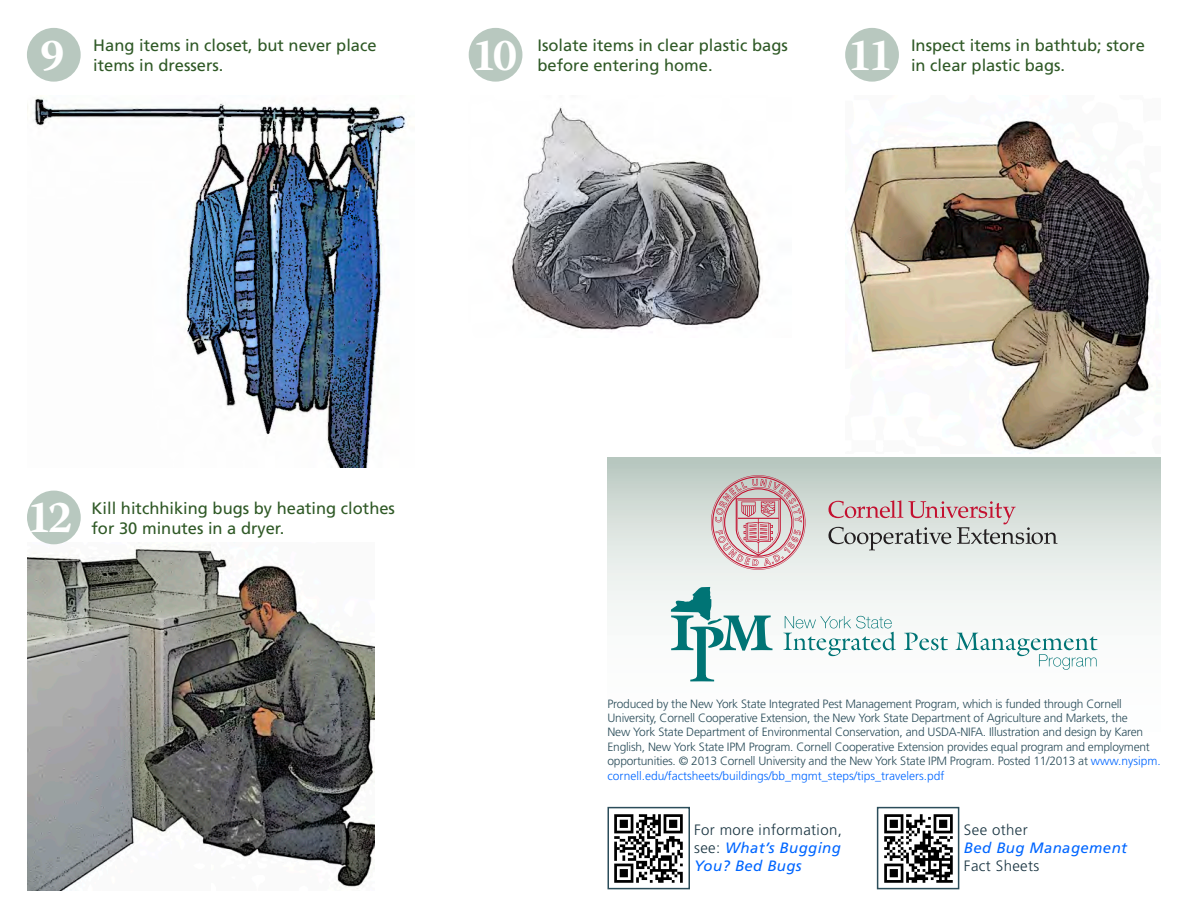
<style>
.page{position:relative;width:1188px;height:918px;background:#fff}
.page>*{position:absolute;margin:0;border:0;box-sizing:border-box;transform-origin:0 0}
.t1{font:700 45px "Warnock Pro";color:#fff}
.t2{font:16.5px/19.8px "Frutiger LT Std";color:#2f5926}
.t3{font:italic 15px/18px "Frutiger LT Std";letter-spacing:.025em;color:#06f;text-align:justify}
.t4{font:300 15px "Frutiger LT Std";letter-spacing:.025em;color:#193441}
.t5{font:300 12px/14.4px "Frutiger LT Std";letter-spacing:-.02em;color:#2b4d5a}
.s1{color:#06f}
.s2{font-weight:300;font-style:normal;color:#193441}
</style>
<div class="page">
<svg style="left:608px;top:457px;width:553px;height:432px"></svg>
<img style="left:510px;top:107px;width:253px;height:224px">
<img style="left:27px;top:96px;width:380px;height:371px">
<img style="left:845px;top:120px;width:308px;height:332px">
<img style="left:27px;top:542px;width:347px;height:349px">
<img style="left:611px;top:810px;width:76px;height:76px">
<div style="left:608px;top:807px;width:82px;height:82px;border:2px solid #2b4d5a"></div>
<img style="left:880px;top:810px;width:76px;height:76px">
<div style="left:877px;top:807px;width:82px;height:82px;border:2px solid #2b4d5a"></div>
<div style="left:469px;top:28px;width:53px;height:54px;background:#b8c8bf;border-radius:50%"></div>
<div style="left:27px;top:28px;width:54px;height:54px;background:#b8c8bf;border-radius:50%"></div>
<div style="left:845px;top:28px;width:54px;height:54px;background:#b8c8bf;border-radius:50%"></div>
<div style="left:27px;top:491px;width:54px;height:53px;background:#b8c8bf;border-radius:50%"></div>
<svg style="left:828px;top:500px;width:229px;height:50px;background:#c9c3c1"></svg>
<svg style="left:711px;top:475px;width:95px;height:95px;background:#d3b4b6"></svg>
<svg style="left:671px;top:587px;width:102px;height:94px"></svg>
<svg style="left:783px;top:616px;width:113px;height:40px"></svg>
<svg style="left:904px;top:632px;width:44px;height:18px"></svg>
<svg style="left:955px;top:633px;width:143px;height:37px"></svg>
<h2 class="t2" style="left:93px;top:35px;width:285px">Hang items in closet, but never place items in dressers.</h2>
<h2 class="t2" style="left:538px;top:35px;width:252px">Isolate items in clear plastic bags before entering home.</h2>
<h2 class="t2" style="left:911px;top:35px;width:235px">Inspect items in bathtub; store in clear plastic bags.</h2>
<h1 class="t1" style="left:40px;top:28px;width:26px">9</h1>
<h1 class="t1" style="left:472px;top:28px;width:47px">10</h1>
<h1 class="t1" style="left:848px;top:28px;width:47px">11</h1>
<h1 class="t1" style="left:27px;top:491px;width:47px">12</h1>
<h2 class="t2" style="left:92px;top:498px;width:305px">Kill hitchhiking bugs by heating clothes for 30 minutes in a dryer.</h2>
<p class="t5" style="left:608px;top:696px;width:555px">Produced by the New York State Integrated Pest Management Program, which is funded through Cornell University, Cornell Cooperative Extension, the New York State Department of Agriculture and Markets, the<br>New York State Department of Environmental Conservation, and USDA-NIFA. Illustration and design by Karen English, New York State IPM Program. Cornell Cooperative Extension provides equal program and employment opportunities. © 2013 Cornell University and the New York State IPM Program. Posted 11/2013 at <span class="s1">www.nysipm. cornell.edu/factsheets/buildings/bb_mgmt_steps/tips_travelers.pdf</span></p>
<p class="t3" style="left:694px;top:821px;width:149px"><span class="s2">For more information, see:</span> What’s Bugging You? Bed Bugs</p>
<p class="t4" style="left:964px;top:821px;width:65px">See other</p>
<p class="t3" style="left:964px;top:839px;width:165px">Bed Bug Management</p>
<p class="t4" style="left:964px;top:857px;width:77px">Fact Sheets</p>
</div>
